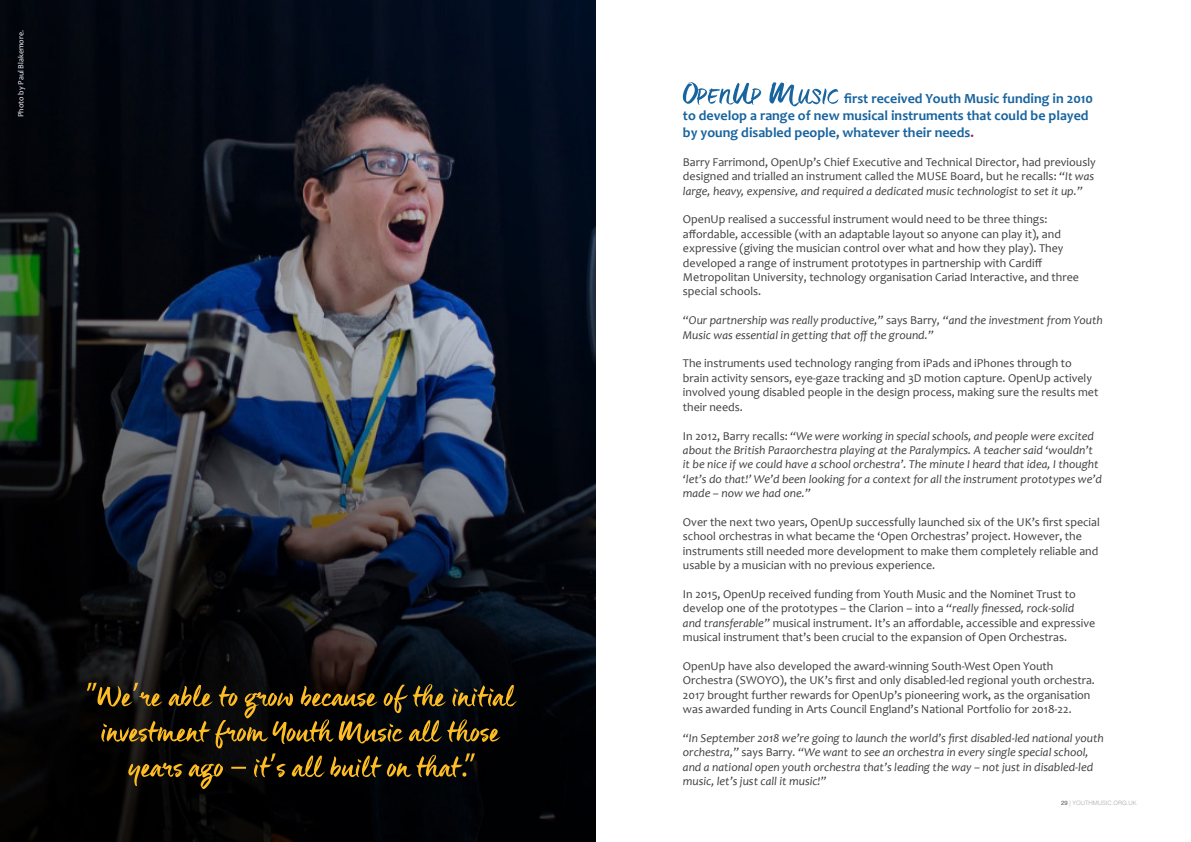
<style>
.page{position:relative;width:1191px;height:842px;background:#fff}
.page>*{position:absolute;margin:0;border:0;box-sizing:border-box;transform-origin:0 0}
.t1{font:700 14px/16.8px "Candara";color:#18649f}
.t2{font:12px/14.4px "Candara";color:#3e3e3f}
.t3{font:italic 12px/14.4px "Candara";color:#3e3e3f}
.t4{font:8px "Candara";color:#fff}
.t5{font:300 6px "Helvetica";color:#a8a9ad}
.s1{color:#9e1f62}
.s2{font-style:italic}
.s3{font-style:normal}
.s4{font-weight:400;color:#57585a}
</style>
<div class="page">
<img style="left:0;top:0;width:595px;height:842px">
<svg style="left:87px;top:683px;width:430px;height:106px;background:#2b210a"></svg>
<svg style="left:683px;top:82px;width:155px;height:24px"></svg>
<p class="t4" style="left:16px;top:117px;width:88px;rotate:-90deg">Photo by Paul Blakemore.</p>
<p class="t1" style="left:683px;top:90px;width:412px;text-indent:161px">first received Youth Music funding in 2010 to develop a range of new musical instruments that could be played by young disabled people, whatever their needs<span class="s1">.</span></p>
<p class="t2" style="left:683px;top:155px;width:414px;text-align:justify">Barry Farrimond, OpenUp’s Chief Executive and Technical Director, had previously designed and trialled an instrument called the MUSE Board, but he recalls: <span class="s2">“It was large, heavy, expensive, and required a dedicated music technologist to set it up.”</span></p>
<p class="t2" style="left:683px;top:212px;width:397px">OpenUp realised a successful instrument would need to be three things: affordable, accessible (with an adaptable layout so anyone can play it), and expressive (giving the musician control over what and how they play). They developed a range of instrument prototypes in partnership with Cardiff Metropolitan University, technology organisation Cariad Interactive, and three special schools.</p>
<p class="t3" style="left:683px;top:313px;width:421px">“Our partnership was really productive,” <span class="s3">says Barry</span>, “and the investment from Youth<br>Music was essential in getting that off the ground.”</p>
<p class="t2" style="left:683px;top:356px;width:417px">The instruments used technology ranging from iPads and iPhones through to brain activity sensors, eye-gaze tracking and 3D motion capture. OpenUp actively involved young disabled people in the design process, making sure the results met their needs.</p>
<p class="t3" style="left:683px;top:428px;width:420px"><span class="s3">In 2012, Barry recalls:</span> “We were working in special schools, and people were excited about the British Paraorchestra playing at the Paralympics. A teacher said ‘wouldn’t it be nice if we could have a school orchestra’. The minute I heard that idea, I thought ‘let’s do that!’ We’d been looking for a context for all the instrument prototypes we’d made – now we had one.”</p>
<p class="t2" style="left:683px;top:515px;width:418px">Over the next two years, OpenUp successfully launched six of the UK’s first special school orchestras in what became the ‘Open Orchestras’ project. However, the instruments still needed more development to make them completely reliable and usable by a musician with no previous experience.</p>
<p class="t2" style="left:683px;top:587px;width:414px">In 2015, OpenUp received funding from Youth Music and the Nominet Trust to develop one of the prototypes – the Clarion – into a <span class="s2">“really finessed, rock-solid and transferable”</span> musical instrument. It’s an affordable, accessible and expressive musical instrument that’s been crucial to the expansion of Open Orchestras.</p>
<p class="t2" style="left:683px;top:659px;width:413px">OpenUp have also developed the award-winning South-West Open Youth Orchestra (SWOYO), the UK’s first and only disabled-led regional youth orchestra.<br>2017 brought further rewards for OpenUp’s pioneering work, as the organisation was awarded funding in Arts Council England’s National Portfolio for 2018-22.</p>
<p class="t3" style="left:683px;top:731px;width:422px">“In September 2018 we’re going to launch the world’s first disabled-led national youth orchestra,” <span class="s3">says Barry</span>. “We want to see an orchestra in every single special school, and a national open youth orchestra that’s leading the way – not just in disabled-led music, let’s just call it music!”</p>
<p class="t5" style="left:1061px;top:798px;width:77px"><span class="s4">29</span> | YOUTHMUSIC.ORG.UK</p>
</div>
